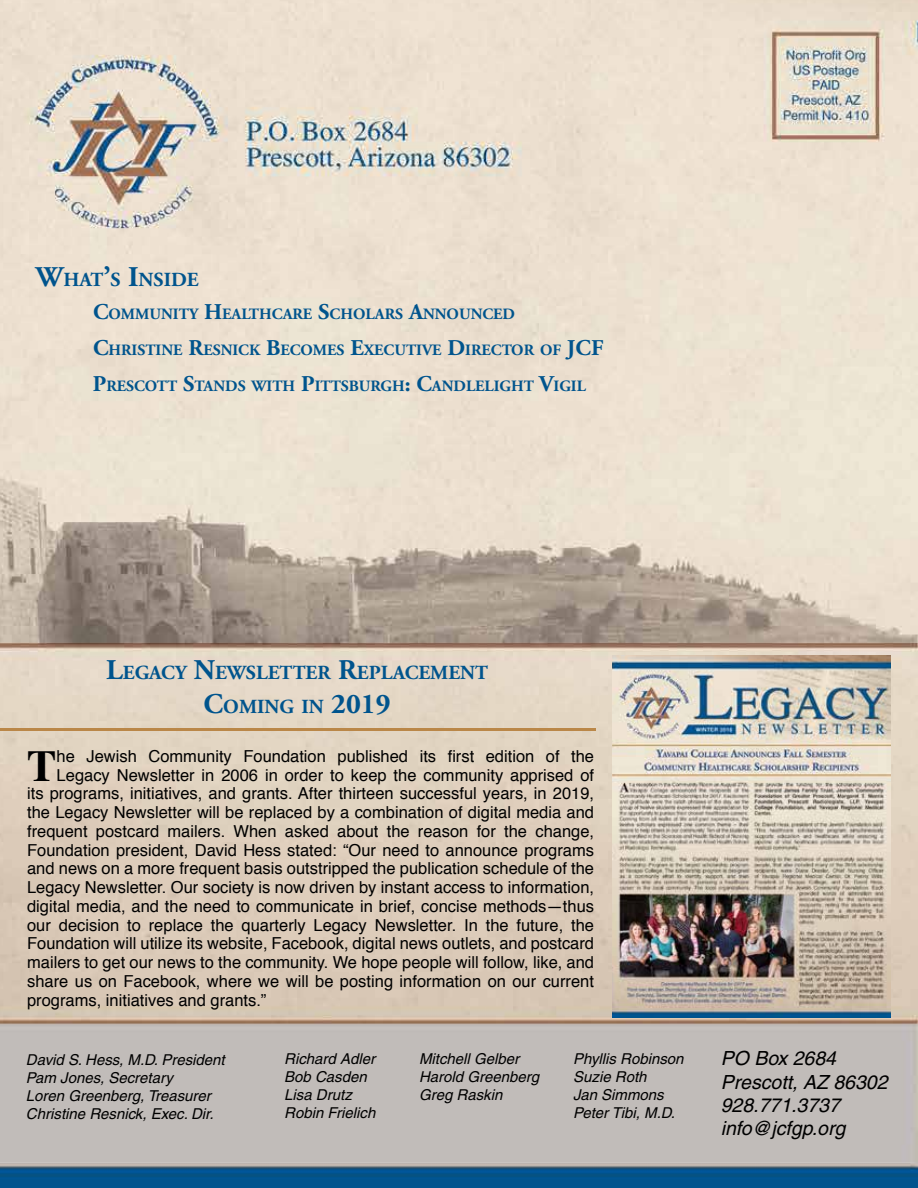
<style>
.page{position:relative;width:918px;height:1188px;background:#fff}
.page>*{position:absolute;margin:0;border:0;box-sizing:border-box;transform-origin:0 0}
.t1{font:700 44.25px "Times";color:#000}
.t2{font:700 19.95px/34.2px "Adobe Garamond";color:#00548d;text-align:center}
.t3{font:italic 19.5px/23.4px "Helvetica";color:#000}
.t4{font:16.5px "Helvetica";color:#000}
.t5{font:700 15.75px "Adobe Garamond";color:#00548d}
.t6{font:italic 15px/18px "Helvetica";color:#000}
.s1{font-size:28.5px}
.s2{font-size:22.5px}
</style>
<div class="page">
<img style="left:0;top:0;width:918px;height:1188px">
<hr style="left:0;top:728px;width:596px;height:3px;background:#ba8748">
<img style="left:612px;top:655px;width:279px;height:363px">
<p class="t2" style="left:36px;top:263px;width:164px"><span class="s1">W</span>HAT<span class="s1">’</span>S <span class="s1">I</span>NSIDE</p>
<p class="t5" style="left:93px;top:305px;width:424px"><span class="s2">C</span>OMMUNITY <span class="s2">H</span>EALTHCARE <span class="s2">S</span>CHOLARS <span class="s2">A</span>NNOUNCED</p>
<p class="t5" style="left:93px;top:341px;width:512px"><span class="s2">C</span>HRISTINE <span class="s2">R</span>ESNICK <span class="s2">B</span>ECOMES <span class="s2">E</span>XECUTIVE <span class="s2">D</span>IRECTOR OF <span class="s2">JCF</span></p>
<p class="t5" style="left:93px;top:377px;width:494px"><span class="s2">P</span>RESCOTT <span class="s2">S</span>TANDS WITH <span class="s2">P</span>ITTSBURGH<span class="s2">: C</span>ANDLELIGHT <span class="s2">V</span>IGIL</p>
<p class="t2" style="left:106px;top:656px;width:383px"><span class="s1">L</span>EGACY <span class="s1">N</span>EWSLETTER <span class="s1">R</span>EPLACEMENT<br><span class="s1">C</span>OMING IN <span class="s1">2019</span></p>
<h1 class="t1" style="left:27px;top:723px;width:31px">T</h1>
<p class="t4" style="left:57px;top:743px;width:539px">he Jewish Community Foundation published its first edition of the</p>
<p class="t4" style="left:57px;top:762px;width:539px">Legacy Newsletter in 2006 in order to keep the community apprised of</p>
<p class="t4" style="left:27px;top:781px;width:569px">its programs, initiatives, and grants. After thirteen successful years, in 2019,</p>
<p class="t4" style="left:27px;top:800px;width:569px">the Legacy Newsletter will be replaced by a combination of digital media and</p>
<p class="t4" style="left:27px;top:818px;width:569px">frequent postcard mailers. When asked about the reason for the change,</p>
<p class="t4" style="left:27px;top:837px;width:568px">Foundation president, David Hess stated: “Our need to announce programs</p>
<p class="t4" style="left:27px;top:856px;width:569px">and news on a more frequent basis outstripped the publication schedule of the</p>
<p class="t4" style="left:27px;top:875px;width:568px">Legacy Newsletter. Our society is now driven by instant access to information,</p>
<p class="t4" style="left:27px;top:893px;width:568px">digital media, and the need to communicate in brief, concise methods—thus</p>
<p class="t4" style="left:27px;top:912px;width:568px">our decision to replace the quarterly Legacy Newsletter. In the future, the</p>
<p class="t4" style="left:27px;top:931px;width:569px">Foundation will utilize its website, Facebook, digital news outlets, and postcard</p>
<p class="t4" style="left:27px;top:950px;width:569px">mailers to get our news to the community. We hope people will follow, like, and</p>
<p class="t4" style="left:27px;top:968px;width:568px">share us on Facebook, where we will be posting information on our current</p>
<p class="t4" style="left:27px;top:987px;width:241px">programs, initiatives and grants.”</p>
<p class="t6" style="left:26px;top:1051px;width:200px">David S. Hess, M.D. President<br>Pam Jones, Secretary<br>Loren Greenberg, Treasurer<br>Christine Resnick, Exec. Dir.</p>
<p class="t6" style="left:419px;top:1049px;width:122px">Mitchell Gelber<br>Harold Greenberg<br>Greg Raskin</p>
<p class="t6" style="left:284px;top:1050px;width:93px">Richard Adler<br>Bob Casden<br>Lisa Drutz<br>Robin Frielich</p>
<p class="t6" style="left:573px;top:1050px;width:112px">Phyllis Robinson<br>Suzie Roth<br>Jan Simmons<br>Peter Tibi, M.D.</p>
<p class="t3" style="left:721px;top:1047px;width:168px">PO Box 2684<br>Prescott, AZ 86302<br>928.771.3737 info@jcfgp.org</p>
</div>
